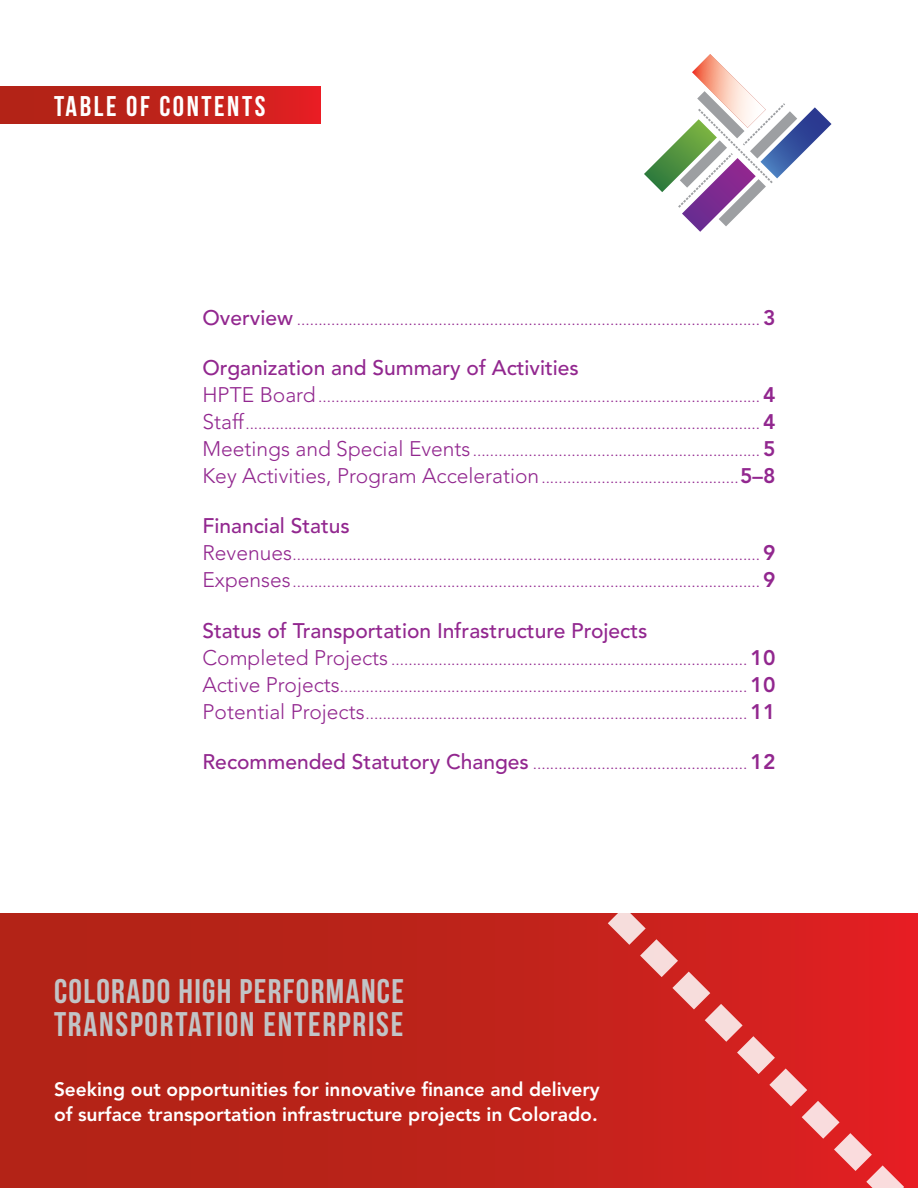
<style>
.page{position:relative;width:918px;height:1188px;background:#fff}
.page>*{position:absolute;margin:0;border:0;box-sizing:border-box;transform-origin:0 0}
.t1{font:34.2px/33px "Bebas Neue";letter-spacing:.04em;color:#c2c4c6}
.t2{font:28.5px "Bebas Neue";letter-spacing:.09em;color:#fff}
.t3{font:500 21px "Avenir";color:#92278f}
.t4{font:800 19.35px/25.5px "Avenir";letter-spacing:-.005em;color:#fff}
.t5{font:300 16.5px/27px "Avenir";color:#92278f;text-align:justify}
.s1{font-weight:500;font-size:21px}
.s2{font-weight:800;font-size:21px}
.s3{font-size:21px}
</style>
<div class="page">
<div style="left:0;top:86px;width:320px;height:37px;background:linear-gradient(to right,#a92415,#dd2022)"></div>
<svg style="left:644px;top:54px;width:188px;height:178px"></svg>
<div style="left:0;top:914px;width:918px;height:274px;background:#b62318"></div>
<svg style="left:511px;top:913px;width:407px;height:275px"></svg>
<h2 class="t2" style="left:54px;top:91px;width:213px">TABLE OF CONTENTS</h2>
<p class="t5" style="left:202px;top:305px;width:575px"><span class="s1">Overview</span> ............................................................................................................ <span class="s2">3</span></p>
<p class="t3" style="left:202px;top:356px;width:378px">Organization and Summary of Activities</p>
<p class="t5" style="left:202px;top:383px;width:575px"><span class="s3">HPTE Board</span> ....................................................................................................... <span class="s2">4<br></span><span class="s3">Staff</span>........................................................................................................................ <span class="s2">4<br></span><span class="s3">Meetings and Special Events</span> ................................................................... <span class="s2">5<br></span><span class="s3">Key Activities, Program Acceleration</span>..............................................<span class="s2">5–8</span></p>
<p class="t3" style="left:202px;top:514px;width:149px">Financial Status</p>
<p class="t5" style="left:202px;top:541px;width:575px"><span class="s3">Revenues</span>............................................................................................................. <span class="s2">9<br></span><span class="s3">Expenses</span>............................................................................................................. <span class="s2">9</span></p>
<p class="t3" style="left:202px;top:618px;width:447px">Status of Transportation Infrastructure Projects</p>
<p class="t5" style="left:202px;top:646px;width:575px"><span class="s3">Completed Projects</span> ................................................................................... <span class="s2">10<br></span><span class="s3">Active Projects</span>............................................................................................... <span class="s2">10<br></span><span class="s3">Potential Projects</span>......................................................................................... <span class="s2">11</span></p>
<p class="t5" style="left:202px;top:750px;width:575px"><span class="s1">Recommended Statutory Changes</span> .................................................. <span class="s2">12</span></p>
<h1 class="t1" style="left:54px;top:974px;width:352px">COLORADO HIGH PERFORMANCE<br>TRANSPORTATION ENTERPRISE</h1>
<p class="t4" style="left:54px;top:1076px;width:547px">Seeking out opportunities for innovative finance and delivery of surface transportation infrastructure projects in Colorado.</p>
</div>
